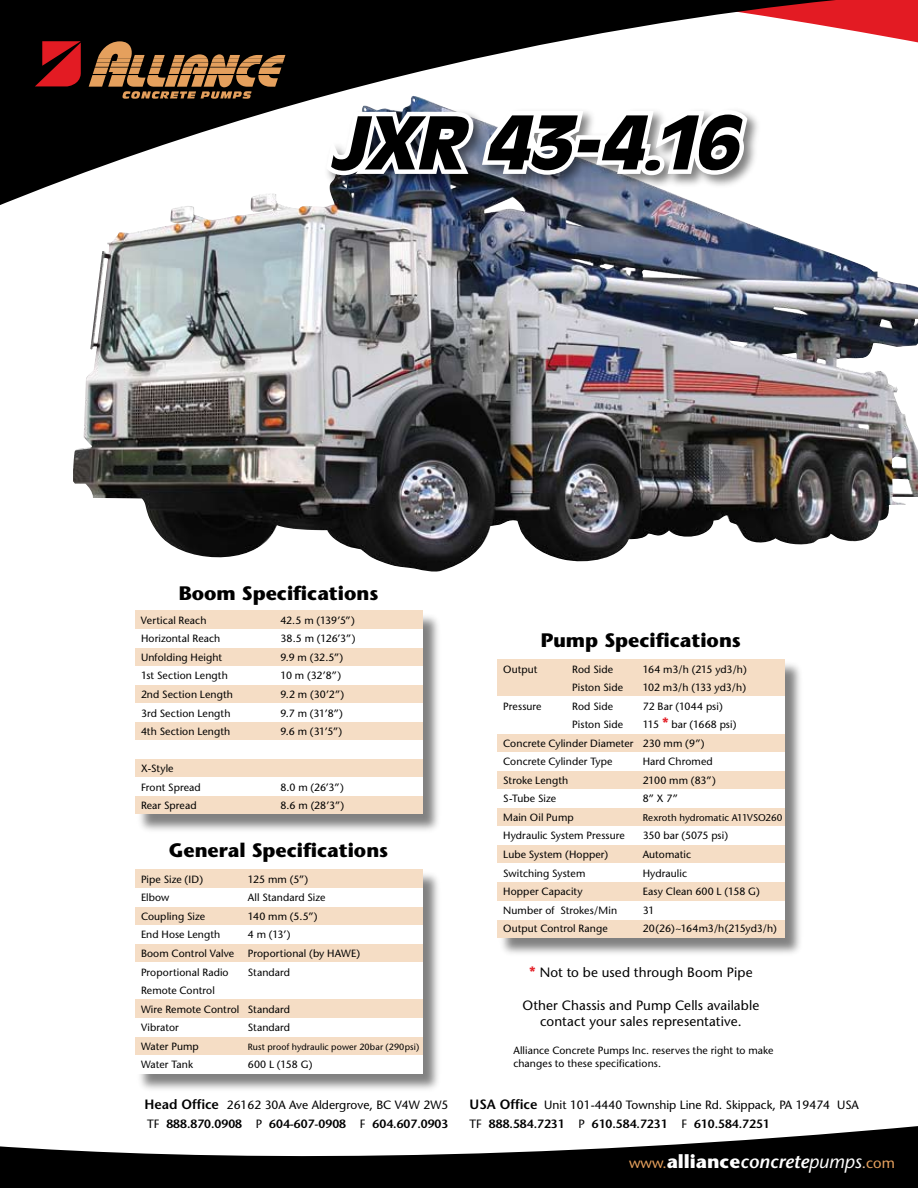
<style>
.page{position:relative;width:918px;height:1188px;background:#fff}
.page>*{position:absolute;margin:0;border:0;box-sizing:border-box;transform-origin:0 0}
.t1{font:700 19.5px "Stone Sans";color:#000}
.t2{font:700 18.75px "Stone Sans";color:#fff}
.t3{font:13.5px/16.2px "Stone Sans";letter-spacing:.01em;color:#000;text-align:center}
.t4{font:12px/18.8px "Stone Sans";color:#000}
.t5{font:600 12px/18.8px "Stone Sans";color:#000}
.t6{font:10.5px/18.8px "Stone Sans";letter-spacing:.01em;color:#000}
.t7{font:10.5px "Stone Sans";letter-spacing:-.02em;color:#000}
.t8{font:9.75px "Stone Sans";letter-spacing:.005em;color:#000}
.t9{font:9px "Stone Sans";letter-spacing:.01em;color:#000}
.s1{font-weight:700;font-size:15px;color:#e31b23}
.s2{font-size:13.5px}
.s3{font-weight:400}
.s4{font-weight:600;font-size:13.5px}
.s5{font-weight:600}
.s6{font-weight:400;font-size:14.85px;color:#e5a05d}
.s7{font-weight:600;font-style:italic}
.s8{font-weight:400;font-style:italic}
.s9{font-weight:400;font-size:14.85px;color:#f1cca8}
</style>
<div class="page">
<svg style="left:0;top:1126px;width:918px;height:62px;fill:#000"></svg>
<svg style="left:0;top:0;width:918px;height:205px;fill:#000"></svg>
<svg style="left:35px;top:41px;width:46px;height:45px;background:#9b1217"></svg>
<svg style="left:89px;top:41px;width:196px;height:58px;background:#614427"></svg>
<img style="left:73px;top:140px;width:845px;height:431px">
<div style="left:136px;top:612px;width:307px;height:223px;background:#000;opacity:.5"></div>
<div style="left:135px;top:611px;width:287px;height:203px;background:#f5ddc5"></div>
<div style="left:135px;top:703px;width:287px;height:19px;background:#fff"></div>
<div style="left:135px;top:741px;width:287px;height:18px;background:#fff"></div>
<div style="left:135px;top:777px;width:287px;height:19px;background:#fff"></div>
<div style="left:135px;top:666px;width:287px;height:19px;background:#fff"></div>
<div style="left:135px;top:629px;width:287px;height:19px;background:#fff"></div>
<div style="left:136px;top:871px;width:307px;height:222px;background:#000;opacity:.5"></div>
<div style="left:135px;top:869px;width:287px;height:204px;background:#f5ddc5"></div>
<div style="left:135px;top:962px;width:287px;height:37px;background:#fff"></div>
<div style="left:135px;top:1018px;width:287px;height:19px;background:#fff"></div>
<div style="left:135px;top:1055px;width:287px;height:18px;background:#fff"></div>
<div style="left:135px;top:925px;width:287px;height:19px;background:#fff"></div>
<div style="left:135px;top:888px;width:287px;height:19px;background:#fff"></div>
<div style="left:323px;top:106px;width:439px;height:84px;background:#000;opacity:.5"></div>
<svg style="left:326px;top:112px;width:147px;height:63px"></svg>
<svg style="left:482px;top:110px;width:265px;height:65px"></svg>
<div style="left:499px;top:661px;width:306px;height:296px;background:#000;opacity:.5"></div>
<div style="left:497px;top:659px;width:287px;height:279px;background:#f5ddc5"></div>
<div style="left:497px;top:696px;width:287px;height:37px;background:#fff"></div>
<div style="left:497px;top:752px;width:287px;height:19px;background:#fff"></div>
<div style="left:497px;top:789px;width:287px;height:19px;background:#fff"></div>
<div style="left:497px;top:826px;width:287px;height:19px;background:#fff"></div>
<div style="left:497px;top:863px;width:287px;height:19px;background:#fff"></div>
<div style="left:497px;top:901px;width:287px;height:18px;background:#fff"></div>
<h1 class="t1" style="left:179px;top:581px;width:201px">Boom Specifications</h1>
<p class="t6" style="left:141px;top:611px;width:67px">Vertical Reach</p>
<p class="t6" style="left:280px;top:611px;width:76px">42.5 m (139’5”)</p>
<p class="t6" style="left:141px;top:629px;width:81px">Horizontal Reach</p>
<p class="t6" style="left:281px;top:629px;width:76px">38.5 m (126’3”)</p>
<p class="t6" style="left:141px;top:648px;width:83px">Unfolding Height</p>
<p class="t6" style="left:281px;top:648px;width:64px">9.9 m (32.5”)</p>
<p class="t6" style="left:141px;top:666px;width:88px">1st Section Length</p>
<p class="t6" style="left:281px;top:666px;width:62px">10 m (32’8”)</p>
<p class="t6" style="left:141px;top:685px;width:93px">2nd Section Length</p>
<p class="t6" style="left:280px;top:685px;width:65px">9.2 m (30’2”)</p>
<p class="t6" style="left:141px;top:704px;width:91px">3rd Section Length</p>
<p class="t6" style="left:281px;top:704px;width:64px">9.7 m (31’8”)</p>
<p class="t6" style="left:141px;top:722px;width:91px">4th Section Length</p>
<p class="t6" style="left:280px;top:722px;width:63px">9.6 m (31’5”)</p>
<p class="t6" style="left:141px;top:760px;width:61px;line-height:18.3px">X-Style<br>Front Spread</p>
<p class="t6" style="left:281px;top:778px;width:65px">8.0 m (26’3”)</p>
<p class="t6" style="left:141px;top:796px;width:57px">Rear Spread</p>
<p class="t6" style="left:281px;top:796px;width:65px">8.6 m (28’3”)</p>
<h1 class="t1" style="left:169px;top:839px;width:221px">General Specifications</h1>
<p class="t6" style="left:141px;top:870px;width:64px">Pipe Size (ID)</p>
<p class="t6" style="left:248px;top:870px;width:62px">125 mm (5”)</p>
<p class="t6" style="left:141px;top:888px;width:30px">Elbow</p>
<p class="t6" style="left:248px;top:888px;width:79px">All Standard Size</p>
<p class="t6" style="left:141px;top:907px;width:66px">Coupling Size</p>
<p class="t6" style="left:248px;top:907px;width:71px">140 mm (5.5”)</p>
<p class="t6" style="left:141px;top:925px;width:81px">End Hose Length</p>
<p class="t6" style="left:248px;top:925px;width:44px">4 m (13’)</p>
<p class="t6" style="left:141px;top:944px;width:95px">Boom Control Valve</p>
<p class="t6" style="left:248px;top:944px;width:114px">Proportional (by HAWE)</p>
<p class="t6" style="left:141px;top:963px;width:89px">Proportional Radio</p>
<p class="t6" style="left:248px;top:963px;width:44px">Standard</p>
<p class="t6" style="left:141px;top:981px;width:75px">Remote Control</p>
<p class="t6" style="left:141px;top:1000px;width:151px">Wire Remote Control Standard<br>Vibrator</p>
<p class="t6" style="left:248px;top:1018px;width:44px">Standard</p>
<p class="t6" style="left:141px;top:1037px;width:59px">Water Pump</p>
<p class="t9" style="left:248px;top:1041px;width:173px">Rust proof hydraulic power 20bar (290psi)</p>
<p class="t6" style="left:141px;top:1055px;width:54px">Water Tank</p>
<p class="t6" style="left:248px;top:1055px;width:66px">600 L (158 G)</p>
<h1 class="t1" style="left:541px;top:628px;width:202px">Pump Specifications</h1>
<p class="t6" style="left:503px;top:660px;width:36px">Output</p>
<p class="t6" style="left:572px;top:660px;width:42px">Rod Side</p>
<p class="t7" style="left:643px;top:663px;width:106px">164 m3/h (215 yd3/h)</p>
<p class="t6" style="left:572px;top:678px;width:52px">Piston Side</p>
<p class="t7" style="left:643px;top:681px;width:105px">102 m3/h (133 yd3/h)</p>
<p class="t6" style="left:503px;top:697px;width:40px">Pressure</p>
<p class="t6" style="left:572px;top:697px;width:42px">Rod Side</p>
<p class="t6" style="left:643px;top:697px;width:82px">72 Bar (1044 psi)</p>
<p class="t6" style="left:572px;top:715px;width:52px">Piston Side</p>
<p class="t6" style="left:503px;top:715px;width:235px;text-indent:140px">115 <span class="s1">*</span> bar (1668 psi)<br>Concrete Cylinder Diameter 230 mm (9”)<br>Concrete Cylinder Type</p>
<p class="t6" style="left:643px;top:752px;width:71px">Hard Chromed</p>
<p class="t6" style="left:503px;top:771px;width:67px">Stroke Length</p>
<p class="t6" style="left:643px;top:771px;width:74px">2100 mm (83”)</p>
<p class="t6" style="left:503px;top:789px;width:54px">S-Tube Size</p>
<p class="t6" style="left:643px;top:789px;width:37px">8” X 7”</p>
<p class="t6" style="left:503px;top:808px;width:72px">Main Oil Pump</p>
<p class="t8" style="left:643px;top:812px;width:141px">Rexroth hydromatic A11VSO260</p>
<p class="t6" style="left:503px;top:826px;width:123px">Hydraulic System Pressure</p>
<p class="t6" style="left:643px;top:826px;width:87px">350 bar (5075 psi)</p>
<p class="t6" style="left:503px;top:845px;width:106px">Lube System (Hopper)</p>
<p class="t6" style="left:643px;top:845px;width:50px">Automatic</p>
<p class="t6" style="left:503px;top:864px;width:84px">Switching System</p>
<p class="t6" style="left:643px;top:864px;width:46px">Hydraulic</p>
<p class="t6" style="left:503px;top:882px;width:81px">Hopper Capacity</p>
<p class="t6" style="left:643px;top:882px;width:119px">Easy Clean 600 L (158 G)</p>
<p class="t6" style="left:503px;top:901px;width:115px">Number of Strokes/Min</p>
<p class="t6" style="left:643px;top:901px;width:13px">31</p>
<p class="t6" style="left:503px;top:919px;width:106px">Output Control Range</p>
<p class="t7" style="left:643px;top:922px;width:136px">20(26)~164m3/h(215yd3/h)</p>
<p class="t3" style="left:529px;top:964px;width:225px"><span class="s1">*</span> Not to be used through Boom Pipe</p>
<p class="t3" style="left:522px;top:997px;width:238px">Other Chassis and Pump Cells available contact your sales representative.</p>
<p class="t6" style="left:513px;top:1044px;width:262px;line-height:12.6px">Alliance Concrete Pumps Inc. reserves the right to make changes to these specifications.</p>
<p class="t5" style="left:144px;top:1096px;width:305px"><span class="s2">Head Office</span> <span class="s3">26162 30A Ave Aldergrove, BC V4W 2W5<br>TF</span> 888.870.0908 <span class="s3">P</span> 604-607-0908 <span class="s3">F</span> 604.607.0903</p>
<p class="t4" style="left:470px;top:1096px;width:391px"><span class="s4">USA Office</span> Unit 101-4440 Township Line Rd. Skippack, PA 19474 USA<br>TF <span class="s5">888.584.7231</span> P <span class="s5">610.584.7231</span> F <span class="s5">610.584.7251</span></p>
<h2 class="t2" style="left:629px;top:1151px;width:267px"><span class="s6">www.</span>alliance<span class="s7">concrete</span><span class="s8">pumps</span><span class="s9">.</span><span class="s6">com</span></h2>
</div>
